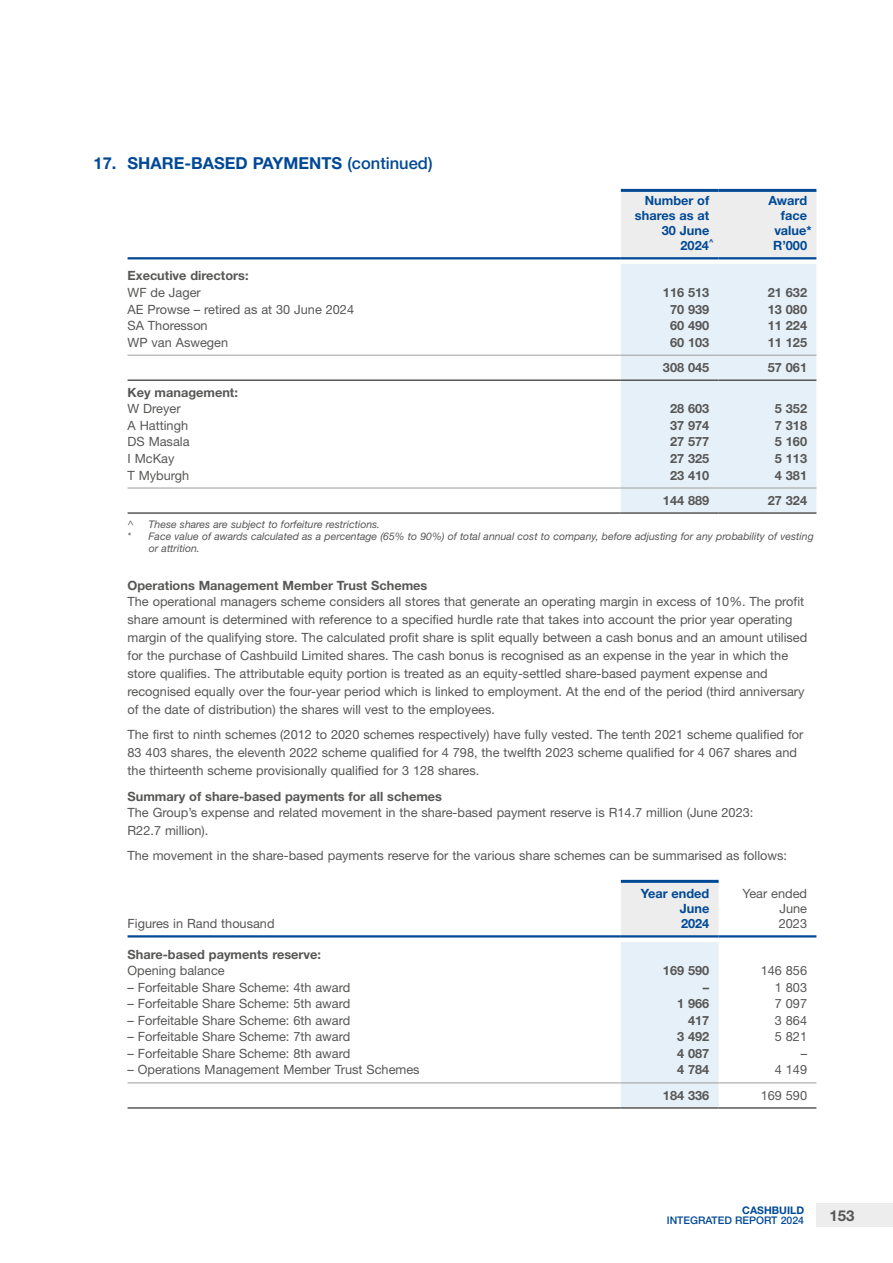
<style>
.page{position:relative;width:893px;height:1263px;background:#fff}
.page>*{position:absolute;margin:0;border:0;box-sizing:border-box;transform-origin:0 0}
.t1{font:700 16.5px "Helvetica Neue LT Pro";color:#004996}
.t2{font:700 15px "Helvetica Neue LT Pro";color:#575756}
.t3{font:12.75px/18px "Helvetica Neue LT Pro";color:#575756}
.t4{font:700 12.75px "Helvetica Neue LT Pro";color:#575756}
.t5{font:700 12.75px/15px "Helvetica Neue LT Pro";color:#004996;text-align:justify}
.t6{font:italic 10.5px "Helvetica Neue LT Pro";color:#575756}
.t7{font:500 10.5px "Helvetica Neue LT Pro";color:#004996}
.t8{font:700 10.5px "Helvetica Neue LT Pro";color:#004996}
.s1{font-weight:500}
</style>
<div class="page">
<div style="left:621px;top:192px;width:195px;height:68px;background:#ededed"></div>
<svg style="left:621px;top:264px;width:195px;height:843px"></svg>
<hr style="left:621px;top:189px;width:98px;height:3px;background:#004996">
<hr style="left:719px;top:189px;width:97px;height:3px;background:#004996">
<hr style="left:621px;top:880px;width:98px;height:3px;background:#004996">
<hr style="left:128px;top:257px;width:493px;height:2px;background:#004996">
<hr style="left:621px;top:257px;width:98px;height:2px;background:#004996">
<hr style="left:719px;top:257px;width:97px;height:2px;background:#004996">
<hr style="left:128px;top:935px;width:493px;height:2px;background:#004996">
<hr style="left:621px;top:935px;width:98px;height:2px;background:#004996">
<hr style="left:719px;top:935px;width:97px;height:2px;background:#004996">
<hr style="left:128px;top:355px;width:493px;height:1px;background:#9d9d9c">
<hr style="left:621px;top:355px;width:98px;height:1px;background:#9d9d9c">
<hr style="left:719px;top:355px;width:97px;height:1px;background:#9d9d9c">
<hr style="left:128px;top:488px;width:493px;height:1px;background:#9d9d9c">
<hr style="left:621px;top:488px;width:98px;height:1px;background:#9d9d9c">
<hr style="left:719px;top:488px;width:97px;height:1px;background:#9d9d9c">
<hr style="left:128px;top:1082px;width:493px;height:1px;background:#9d9d9c">
<hr style="left:621px;top:1082px;width:98px;height:1px;background:#9d9d9c">
<hr style="left:719px;top:1082px;width:97px;height:1px;background:#9d9d9c">
<hr style="left:128px;top:379px;width:493px;height:2px;background:#575756">
<hr style="left:621px;top:379px;width:98px;height:2px;background:#575756">
<hr style="left:719px;top:379px;width:97px;height:2px;background:#575756">
<hr style="left:128px;top:512px;width:493px;height:2px;background:#575756">
<hr style="left:621px;top:512px;width:98px;height:2px;background:#575756">
<hr style="left:719px;top:512px;width:97px;height:2px;background:#575756">
<hr style="left:128px;top:1107px;width:493px;height:2px;background:#575756">
<hr style="left:621px;top:1107px;width:98px;height:2px;background:#575756">
<hr style="left:719px;top:1107px;width:97px;height:2px;background:#575756">
<div style="left:817px;top:1203px;width:76px;height:24px;background:#ededed"></div>
<p class="t1" style="left:94px;top:153px;width:341px">17. SHARE-BASED PAYMENTS <span class="s1">(continued)</span></p>
<p class="t5" style="left:645px;top:192px;width:66px">Number of</p>
<p class="t5" style="left:635px;top:207px;width:76px">shares as at</p>
<p class="t5" style="left:662px;top:222px;width:49px">30 June</p>
<p class="t5" style="left:680px;top:237px;width:35px">2024<sup>^</sup></p>
<p class="t5" style="left:768px;top:192px;width:40px">Award</p>
<p class="t5" style="left:781px;top:207px;width:28px">face</p>
<p class="t5" style="left:774px;top:222px;width:39px">value*</p>
<p class="t5" style="left:773px;top:237px;width:36px">R’000</p>
<p class="t4" style="left:128px;top:268px;width:123px">Executive directors:</p>
<p class="t3" style="left:128px;top:283px;width:75px">WF de Jager</p>
<p class="t4" style="left:663px;top:285px;width:48px">116 513</p>
<p class="t4" style="left:768px;top:285px;width:41px">21 632</p>
<p class="t3" style="left:128px;top:300px;width:228px">AE Prowse – retired as at 30 June 2024</p>
<p class="t4" style="left:670px;top:301px;width:41px">70 939</p>
<p class="t4" style="left:768px;top:301px;width:41px">13 080</p>
<p class="t3" style="left:128px;top:316px;width:82px">SA Thoresson</p>
<p class="t4" style="left:670px;top:318px;width:41px">60 490</p>
<p class="t4" style="left:768px;top:318px;width:41px">11 224</p>
<p class="t3" style="left:128px;top:333px;width:102px">WP van Aswegen</p>
<p class="t4" style="left:670px;top:334px;width:41px">60 103</p>
<p class="t4" style="left:768px;top:334px;width:41px">11 125</p>
<p class="t4" style="left:663px;top:359px;width:48px">308 045</p>
<p class="t4" style="left:768px;top:359px;width:41px">57 061</p>
<p class="t4" style="left:128px;top:384px;width:112px">Key management:</p>
<p class="t3" style="left:128px;top:399px;width:55px">W Dreyer</p>
<p class="t4" style="left:670px;top:401px;width:41px">28 603</p>
<p class="t4" style="left:775px;top:401px;width:34px">5 352</p>
<p class="t3" style="left:128px;top:416px;width:62px">A Hattingh</p>
<p class="t4" style="left:670px;top:417px;width:41px">37 974</p>
<p class="t4" style="left:775px;top:417px;width:34px">7 318</p>
<p class="t3" style="left:128px;top:433px;width:63px">DS Masala</p>
<p class="t4" style="left:670px;top:434px;width:41px">27 577</p>
<p class="t4" style="left:775px;top:434px;width:34px">5 160</p>
<p class="t3" style="left:128px;top:449px;width:48px">I McKay</p>
<p class="t4" style="left:670px;top:451px;width:41px">27 325</p>
<p class="t4" style="left:775px;top:451px;width:34px">5 113</p>
<p class="t3" style="left:128px;top:466px;width:63px">T Myburgh</p>
<p class="t4" style="left:670px;top:467px;width:41px">23 410</p>
<p class="t4" style="left:775px;top:467px;width:34px">4 381</p>
<p class="t4" style="left:663px;top:492px;width:48px">144 889</p>
<p class="t4" style="left:768px;top:492px;width:41px">27 324</p>
<p class="t6" style="left:128px;top:518px;width:8px">^</p>
<p class="t6" style="left:149px;top:518px;width:233px">These shares are subject to forfeiture restrictions.</p>
<p class="t6" style="left:128px;top:530px;width:688px">* Face value of awards calculated as a percentage (65% to 90%) of total annual cost to company, before adjusting for any probability of vesting</p>
<p class="t6" style="left:149px;top:542px;width:53px">or attrition.</p>
<p class="t4" style="left:128px;top:577px;width:301px">Operations Management Member Trust Schemes</p>
<p class="t3" style="left:128px;top:592px;width:681px">The operational managers scheme considers all stores that generate an operating margin in excess of 10%. The profit share amount is determined with reference to a specified hurdle rate that takes into account the prior year operating margin of the qualifying store. The calculated profit share is split equally between a cash bonus and an amount utilised for the purchase of Cashbuild Limited shares. The cash bonus is recognised as an expense in the year in which the store qualifies. The attributable equity portion is treated as an equity-settled share-based payment expense and recognised equally over the four-year period which is linked to employment. At the end of the period (third anniversary of the date of distribution) the shares will vest to the employees.</p>
<p class="t3" style="left:128px;top:726px;width:677px">The first to ninth schemes (2012 to 2020 schemes respectively) have fully vested. The tenth 2021 scheme qualified for<br>83 403 shares, the eleventh 2022 scheme qualified for 4 798, the twelfth 2023 scheme qualified for 4 067 shares and the thirteenth scheme provisionally qualified for 3 128 shares.</p>
<p class="t4" style="left:128px;top:788px;width:316px">Summary of share-based payments for all schemes</p>
<p class="t3" style="left:128px;top:803px;width:627px">The Group’s expense and related movement in the share-based payment reserve is R14.7 million (June 2023:<br>R22.7 million).</p>
<p class="t3" style="left:128px;top:846px;width:661px">The movement in the share-based payments reserve for the various share schemes can be summarised as follows:</p>
<p class="t3" style="left:128px;top:914px;width:149px">Figures in Rand thousand</p>
<p class="t5" style="left:680px;top:886px;width:31px;text-indent:-39px">Year ended June 2024</p>
<p class="t3" style="left:779px;top:885px;width:30px;line-height:15px;text-align:justify;text-indent:-36px">Year ended June 2023</p>
<p class="t4" style="left:128px;top:946px;width:195px">Share-based payments reserve:</p>
<p class="t3" style="left:128px;top:961px;width:99px">Opening balance</p>
<p class="t4" style="left:663px;top:963px;width:48px">169 590</p>
<p class="t3" style="left:761px;top:961px;width:48px">146 856</p>
<p class="t3" style="left:128px;top:978px;width:224px">– Forfeitable Share Scheme: 4th award</p>
<p class="t4" style="left:703px;top:979px;width:8px">–</p>
<p class="t3" style="left:775px;top:978px;width:34px">1 803</p>
<p class="t3" style="left:128px;top:994px;width:224px">– Forfeitable Share Scheme: 5th award</p>
<p class="t4" style="left:677px;top:996px;width:34px">1 966</p>
<p class="t3" style="left:775px;top:994px;width:34px">7 097</p>
<p class="t3" style="left:128px;top:1011px;width:224px">– Forfeitable Share Scheme: 6th award</p>
<p class="t4" style="left:688px;top:1012px;width:23px">417</p>
<p class="t3" style="left:775px;top:1011px;width:34px">3 864</p>
<p class="t3" style="left:128px;top:1027px;width:224px">– Forfeitable Share Scheme: 7th award</p>
<p class="t4" style="left:677px;top:1029px;width:34px">3 492</p>
<p class="t3" style="left:775px;top:1027px;width:34px">5 821</p>
<p class="t3" style="left:128px;top:1044px;width:224px">– Forfeitable Share Scheme: 8th award</p>
<p class="t4" style="left:677px;top:1045px;width:34px">4 087</p>
<p class="t3" style="left:801px;top:1044px;width:8px">–</p>
<p class="t3" style="left:128px;top:1060px;width:294px">– Operations Management Member Trust Schemes</p>
<p class="t4" style="left:677px;top:1062px;width:34px">4 784</p>
<p class="t3" style="left:775px;top:1060px;width:34px">4 149</p>
<p class="t4" style="left:663px;top:1087px;width:48px">184 336</p>
<p class="t3" style="left:761px;top:1086px;width:48px">169 590</p>
<p class="t8" style="left:742px;top:1203px;width:63px">CASHBUILD</p>
<p class="t7" style="left:667px;top:1214px;width:139px">INTEGRATED REPORT 2024</p>
<p class="t2" style="left:830px;top:1206px;width:27px">153</p>
</div>
